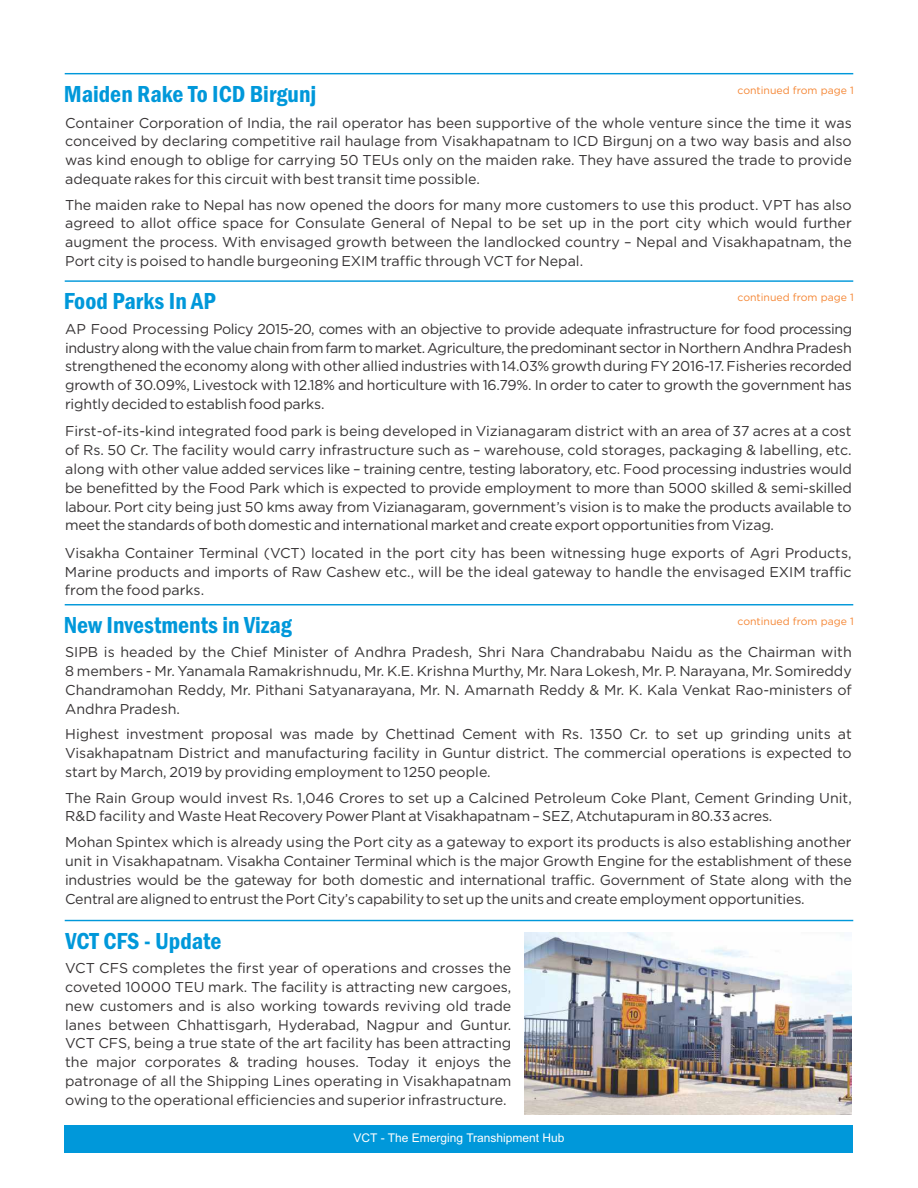
<style>
.page{position:relative;width:918px;height:1188px;background:#fff}
.page>*{position:absolute;margin:0;border:0;box-sizing:border-box;transform-origin:0 0}
.t1{font:600 condensed 24px "Franklin Gothic";color:#0098da}
.t2{font:14.25px/18.8px "Gotham";color:#373435;text-align:justify}
.t3{font:12px "Arial";color:#fefefe}
.t4{font:10.5px "Gotham";color:#f58634}
</style>
<div class="page">
<div style="left:65px;top:1125px;width:788px;height:27px;background:#0098da"></div>
<hr style="left:65px;top:73px;width:788px;height:1px;background:#0098da">
<hr style="left:65px;top:280px;width:788px;height:2px;background:#0098da">
<hr style="left:65px;top:604px;width:788px;height:1px;background:#0098da">
<hr style="left:65px;top:920px;width:788px;height:1px;background:#0098da">
<img style="left:524px;top:933px;width:328px;height:181px">
<h1 class="t1" style="left:64px;top:85px;width:254px">Maiden Rake To ICD Birgunj</h1>
<p class="t2" style="left:65px;top:114px;width:788px">Container Corporation of India, the rail operator has been supportive of the whole venture since the time it was conceived by declaring competitive rail haulage from Visakhapatnam to ICD Birgunj on a two way basis and also was kind enough to oblige for carrying 50 TEUs only on the maiden rake. They have assured the trade to provide adequate rakes for this circuit with best transit time possible.</p>
<p class="t2" style="left:65px;top:196px;width:788px">The maiden rake to Nepal has now opened the doors for many more customers to use this product. VPT has also agreed to allot office space for Consulate General of Nepal to be set up in the port city which would further augment the process. With envisaged growth between the landlocked country – Nepal and Visakhapatnam, the Port city is poised to handle burgeoning EXIM traffic through VCT for Nepal.</p>
<p class="t4" style="left:738px;top:85px;width:118px">continued from page 1</p>
<h1 class="t1" style="left:64px;top:293px;width:154px">Food Parks In AP</h1>
<p class="t2" style="left:65px;top:320px;width:789px">AP Food Processing Policy 2015-20, comes with an objective to provide adequate infrastructure for food processing industry along with the value chain from farm to market. Agriculture, the predominant sector in Northern Andhra Pradesh strengthened the economy along with other allied industries with 14.03% growth during FY 2016-17. Fisheries recorded growth of 30.09%, Livestock with 12.18% and horticulture with 16.79%. In order to cater to growth the government has rightly decided to establish food parks.</p>
<p class="t2" style="left:65px;top:423px;width:788px">First-of-its-kind integrated food park is being developed in Vizianagaram district with an area of 37 acres at a cost of Rs. 50 Cr. The facility would carry infrastructure such as – warehouse, cold storages, packaging &amp; labelling, etc. along with other value added services like – training centre, testing laboratory, etc. Food processing industries would be benefitted by the Food Park which is expected to provide employment to more than 5000 skilled &amp; semi-skilled labour. Port city being just 50 kms away from Vizianagaram, government’s vision is to make the products available to meet the standards of both domestic and international market and create export opportunities from Vizag.</p>
<p class="t2" style="left:65px;top:544px;width:788px">Visakha Container Terminal (VCT) located in the port city has been witnessing huge exports of Agri Products, Marine products and imports of Raw Cashew etc., will be the ideal gateway to handle the envisaged EXIM traffic from the food parks.</p>
<p class="t4" style="left:738px;top:293px;width:118px">continued from page 1</p>
<h1 class="t1" style="left:64px;top:616px;width:230px">New Investments in Vizag</h1>
<p class="t2" style="left:65px;top:644px;width:788px">SIPB is headed by the Chief Minister of Andhra Pradesh, Shri Nara Chandrababu Naidu as the Chairman with 8 members - Mr. Yanamala Ramakrishnudu, Mr. K.E. Krishna Murthy, Mr. Nara Lokesh, Mr. P. Narayana, Mr. Somireddy Chandramohan Reddy, Mr. Pithani Satyanarayana, Mr. N. Amarnath Reddy &amp; Mr. K. Kala Venkat Rao-ministers of Andhra Pradesh.</p>
<p class="t2" style="left:65px;top:726px;width:788px">Highest investment proposal was made by Chettinad Cement with Rs. 1350 Cr. to set up grinding units at Visakhapatnam District and manufacturing facility in Guntur district. The commercial operations is expected to start by March, 2019 by providing employment to 1250 people.</p>
<p class="t2" style="left:65px;top:789px;width:788px">The Rain Group would invest Rs. 1,046 Crores to set up a Calcined Petroleum Coke Plant, Cement Grinding Unit,<br>R&amp;D facility and Waste Heat Recovery Power Plant at Visakhapatnam – SEZ, Atchutapuram in 80.33 acres.</p>
<p class="t2" style="left:65px;top:833px;width:788px">Mohan Spintex which is already using the Port city as a gateway to export its products is also establishing another unit in Visakhapatnam. Visakha Container Terminal which is the major Growth Engine for the establishment of these industries would be the gateway for both domestic and international traffic. Government of State along with the Central are aligned to entrust the Port City’s capability to set up the units and create employment opportunities.</p>
<p class="t4" style="left:738px;top:616px;width:118px">continued from page 1</p>
<h1 class="t1" style="left:66px;top:932px;width:158px">VCT CFS - Update</h1>
<p class="t2" style="left:65px;top:959px;width:448px">VCT CFS completes the first year of operations and crosses the coveted 10000 TEU mark. The facility is attracting new cargoes, new customers and is also working towards reviving old trade lanes between Chhattisgarh, Hyderabad, Nagpur and Guntur.<br>VCT CFS, being a true state of the art facility has been attracting the major corporates &amp; trading houses. Today it enjoys the patronage of all the Shipping Lines operating in Visakhapatnam owing to the operational efficiencies and superior infrastructure.</p>
<p class="t3" style="left:354px;top:1133px;width:212px">VCT - The Emerging Transhipment Hub</p>
</div>
